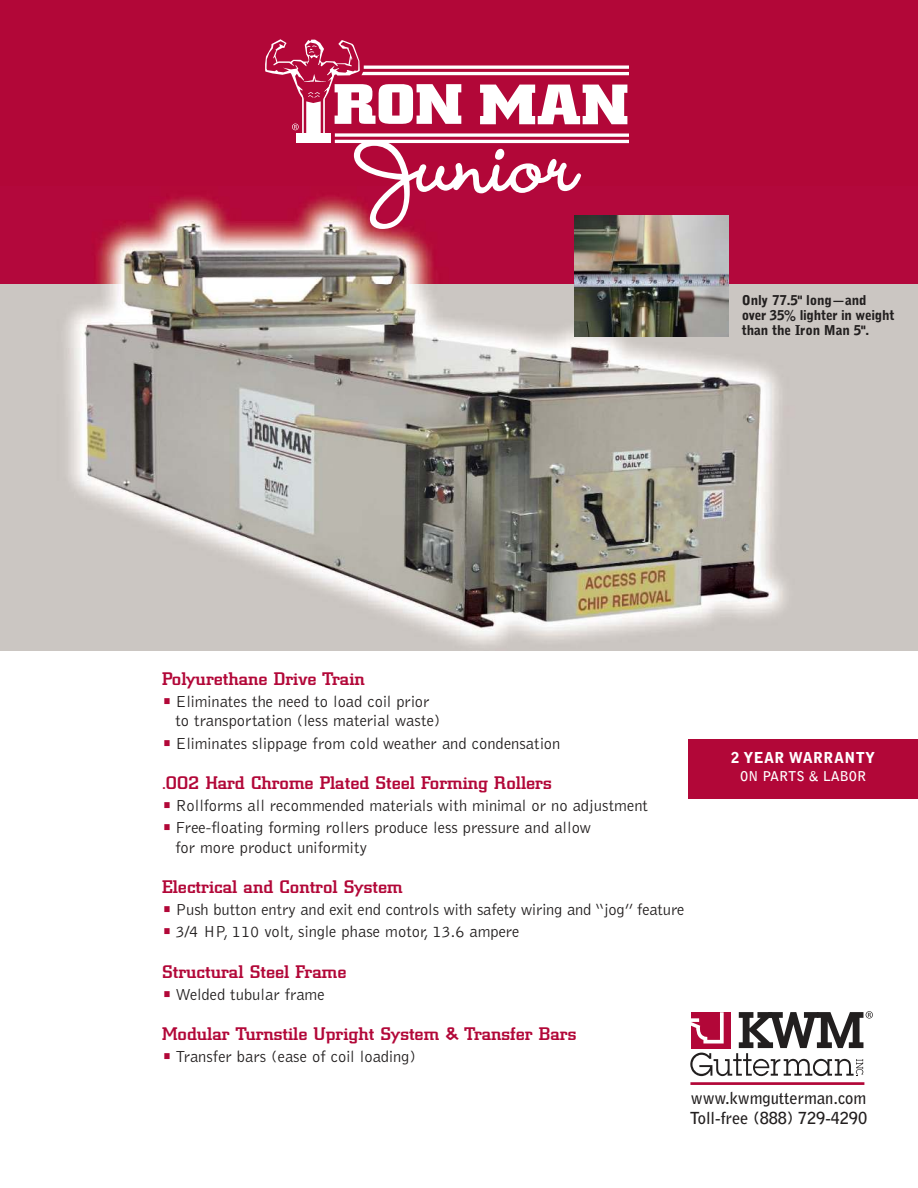
<style>
.page{position:relative;width:918px;height:1188px;background:#fff}
.page>*{position:absolute;margin:0;border:0;box-sizing:border-box;transform-origin:0 0}
.t1{font:500 18px "City";color:#b20738;scale:1.15 1}
.t2{font:300 16.5px/19.5px "Bell Gothic";color:#221f1f}
.t3{font:700 16.5px/20.2px "Bell Gothic";letter-spacing:-.005em;color:#221f1f}
.t4{font:900 15px "Bell Gothic";letter-spacing:.03em;color:#fff}
.t5{font:900 13.5px/15px "Bell Gothic";letter-spacing:-.01em;color:#221f1f}
.t6{font:700 13.5px "Bell Gothic";color:#fff}
.s1{font-family:"Lubalin Graph";font-weight:600;color:#b20738}
</style>
<div class="page">
<div style="left:0;top:0;width:918px;height:225px;background:#b20738"></div>
<hr style="left:360px;top:72px;width:268px;height:3px;background:#fff">
<hr style="left:335px;top:140px;width:293px;height:3px;background:#fff">
<hr style="left:690px;top:1082px;width:174px;height:3px;background:#b20738">
<svg style="left:690px;top:1011px;width:183px;height:65px"></svg>
<div style="left:689px;top:739px;width:229px;height:60px;background:#b20738"></div>
<img style="left:0;top:283px;width:918px;height:367px">
<img style="left:0;top:196px;width:918px;height:87px">
<svg style="left:265px;top:39px;width:362px;height:190px"></svg>
<img style="left:574px;top:216px;width:155px;height:120px">
<p class="t5" style="left:742px;top:293px;width:154px">Only 77.5" long—and<br>over 35% lighter in weight than the Iron Man 5".</p>
<p class="t1" style="left:162px;top:672px;width:178px">Polyurethane Drive Train</p>
<p class="t2" style="left:176px;top:693px;width:266px;text-indent:-14px"><span class="s1">•</span> Eliminates the need to load coil prior to transportation (less material waste)</p>
<p class="t2" style="left:162px;top:734px;width:400px"><span class="s1">•</span> Eliminates slippage from cold weather and condensation</p>
<p class="t1" style="left:162px;top:776px;width:340px">.002 Hard Chrome Plated Steel Forming Rollers</p>
<p class="t2" style="left:162px;top:797px;width:488px"><span class="s1">•</span> Rollforms all recommended materials with minimal or no adjustment</p>
<p class="t2" style="left:176px;top:819px;width:417px;text-indent:-14px"><span class="s1">•</span> Free-floating forming rollers produce less pressure and allow for more product uniformity</p>
<p class="t1" style="left:162px;top:880px;width:211px">Electrical and Control System</p>
<p class="t2" style="left:162px;top:901px;width:524px"><span class="s1">•</span> Push button entry and exit end controls with safety wiring and “jog” feature</p>
<p class="t2" style="left:162px;top:923px;width:359px"><span class="s1">•</span> 3/4 HP, 110 volt, single phase motor, 13.6 ampere</p>
<p class="t1" style="left:162px;top:965px;width:162px">Structural Steel Frame</p>
<p class="t2" style="left:162px;top:986px;width:164px"><span class="s1">•</span> Welded tubular frame</p>
<p class="t1" style="left:162px;top:1027px;width:362px">Modular Turnstile Upright System &amp; Transfer Bars</p>
<p class="t2" style="left:162px;top:1048px;width:255px"><span class="s1">•</span> Transfer bars (ease of coil loading)</p>
<p class="t4" style="left:731px;top:752px;width:146px">2 YEAR WARRANTY</p>
<p class="t6" style="left:740px;top:771px;width:127px">ON PARTS &amp; LABOR</p>
<p class="t3" style="left:690px;top:1089px;width:179px">www.kwmgutterman.com<br>Toll-free (888) 729-4290</p>
</div>
